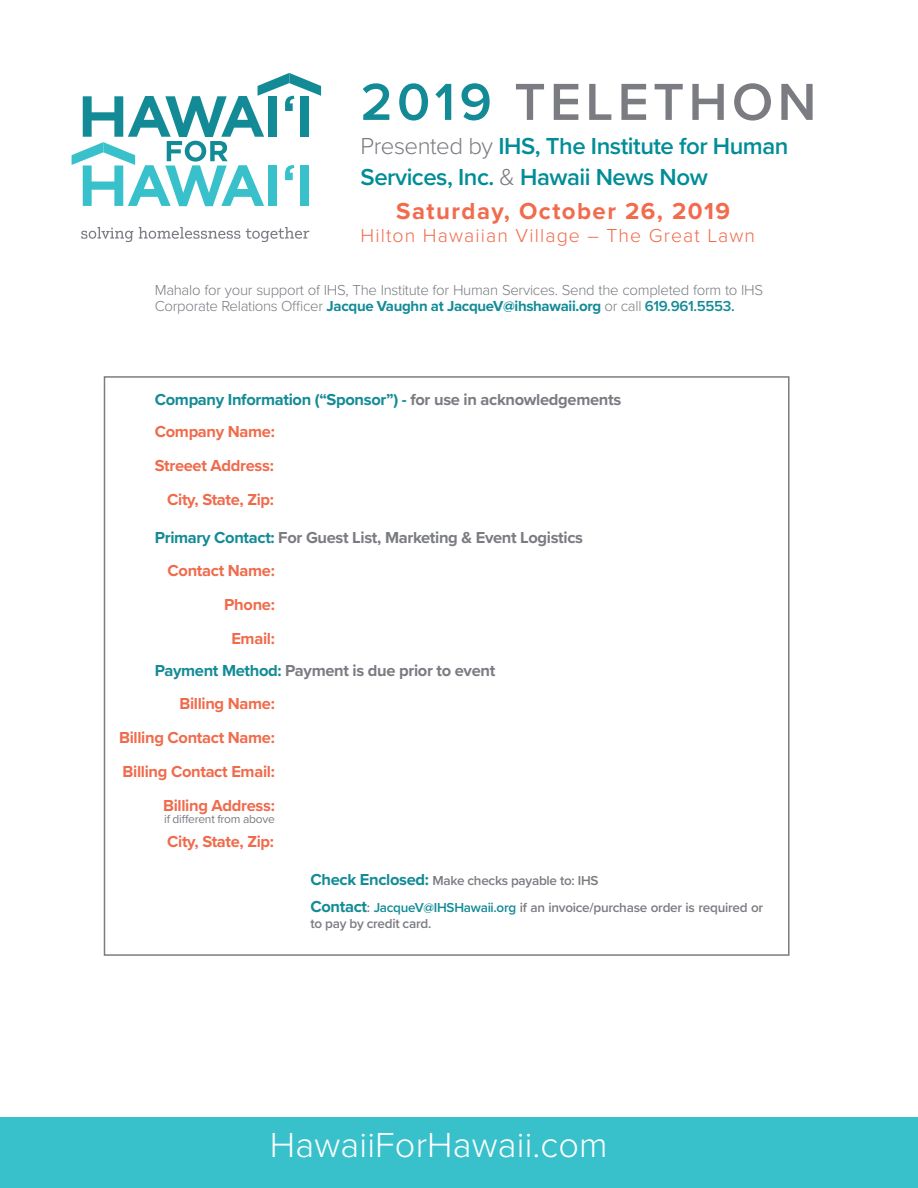
<style>
.page{position:relative;width:918px;height:1188px;background:#fff}
.page>*{position:absolute;margin:0;border:0;box-sizing:border-box;transform-origin:0 0}
.t1{font:600 54px "Proxima Nova";letter-spacing:.08em;color:#7a7c82}
.t2{font:300 36px "Proxima Nova";letter-spacing:.005em;color:#fff}
.t3{font:600 24px/31.2px "Proxima Nova";letter-spacing:-.02em;color:#008d97}
.t4{font:700 24px "Proxima Nova";letter-spacing:.06em;color:#f16b4c}
.t5{font:300 19.5px "Proxima Nova";letter-spacing:.06em;color:#f16b4c}
.t6{font:700 16.5px/34px "Proxima Nova";letter-spacing:-.02em;color:#f06b4c;text-align:right}
.t7{font:700 16.5px "Proxima Nova";letter-spacing:-.02em;color:#7a7c82}
.t8{font:700 16.5px "Proxima Nova";letter-spacing:-.02em;color:#138b96}
.t9{font:300 15px/15.8px "Proxima Nova";letter-spacing:-.02em;color:#7a7c82}
.t10{font:600 13.5px/27px "Proxima Nova";letter-spacing:-.02em;color:#7a7c82}
.t11{font:12px "Proxima Nova";letter-spacing:-.02em;color:#7a7c82}
.s1{color:#138b96}
.s2{font-weight:300;color:#7a7c82}
.s3{font-weight:700;color:#138b96}
.s4{font-weight:600;color:#138b96}
.s5{color:#7a7c82}
.s6{font-weight:700;font-size:16.5px;color:#138b96}
</style>
<div class="page">
<svg style="left:72px;top:73px;width:249px;height:133px"></svg>
<svg style="left:81px;top:227px;width:52px;height:15px"></svg>
<svg style="left:139px;top:227px;width:101px;height:12px"></svg>
<svg style="left:246px;top:227px;width:63px;height:15px"></svg>
<div style="left:0;top:1118px;width:918px;height:70px;background:#39c1cb"></div>
<h1 class="t1" style="left:361px;top:62px;width:457px"><span class="s1">2019</span> TELETHON</h1>
<h3 class="t3" style="left:361px;top:130px;width:429px"><span class="s2">Presented by</span> IHS, The Institute for Human<br>Services, Inc. <span class="s2">&amp;</span> Hawaii News Now</h3>
<h3 class="t4" style="left:396px;top:193px;width:335px">Saturday, October 26, 2019</h3>
<h3 class="t5" style="left:361px;top:221px;width:396px">Hilton Hawaiian Village – The Great Lawn</h3>
<p class="t9" style="left:155px;top:281px;width:610px">Mahalo for your support of IHS, The Institute for Human Services. Send the completed form to IHS<br>Corporate Relations Officer <span class="s3">Jacque Vaughn at JacqueV@ihshawaii.org</span> or call <span class="s4">619.961.5553.</span></p>
<p class="t8" style="left:155px;top:387px;width:468px">Company Information (“Sponsor”) - <span class="s5">for use in acknowledgements</span></p>
<p class="t6" style="left:155px;top:414px;width:122px">Company Name:</p>
<p class="t6" style="left:155px;top:448px;width:121px">Streeet Address:</p>
<p class="t6" style="left:167px;top:483px;width:108px">City, State, Zip:</p>
<p class="t7" style="left:155px;top:526px;width:430px"><span class="s1">Primary Contact:</span> For Guest List, Marketing &amp; Event Logistics</p>
<p class="t6" style="left:168px;top:553px;width:109px">Contact Name:</p>
<p class="t6" style="left:224px;top:587px;width:52px">Phone:</p>
<p class="t6" style="left:231px;top:621px;width:45px">Email:</p>
<p class="t7" style="left:155px;top:659px;width:342px"><span class="s1">Payment Method:</span> Payment is due prior to event</p>
<p class="t6" style="left:179px;top:686px;width:97px">Billing Name:</p>
<p class="t6" style="left:119px;top:720px;width:157px">Billing Contact Name:</p>
<p class="t6" style="left:123px;top:754px;width:154px">Billing Contact Email:<br>Billing Address:</p>
<p class="t11" style="left:164px;top:810px;width:112px">if different from above</p>
<p class="t6" style="left:167px;top:824px;width:108px">City, State, Zip:</p>
<p class="t10" style="left:310px;top:866px;width:454px"><span class="s6">Check Enclosed:</span> Make checks payable to: IHS<br><span class="s6">Contact</span>: <span class="s1">JacqueV@IHSHawaii.org</span> if an invoice/purchase order is required or</p>
<p class="t10" style="left:311px;top:909px;width:122px">to pay by credit card.</p>
<h2 class="t2" style="left:270px;top:1118px;width:339px">HawaiiForHawaii.com</h2>
</div>
